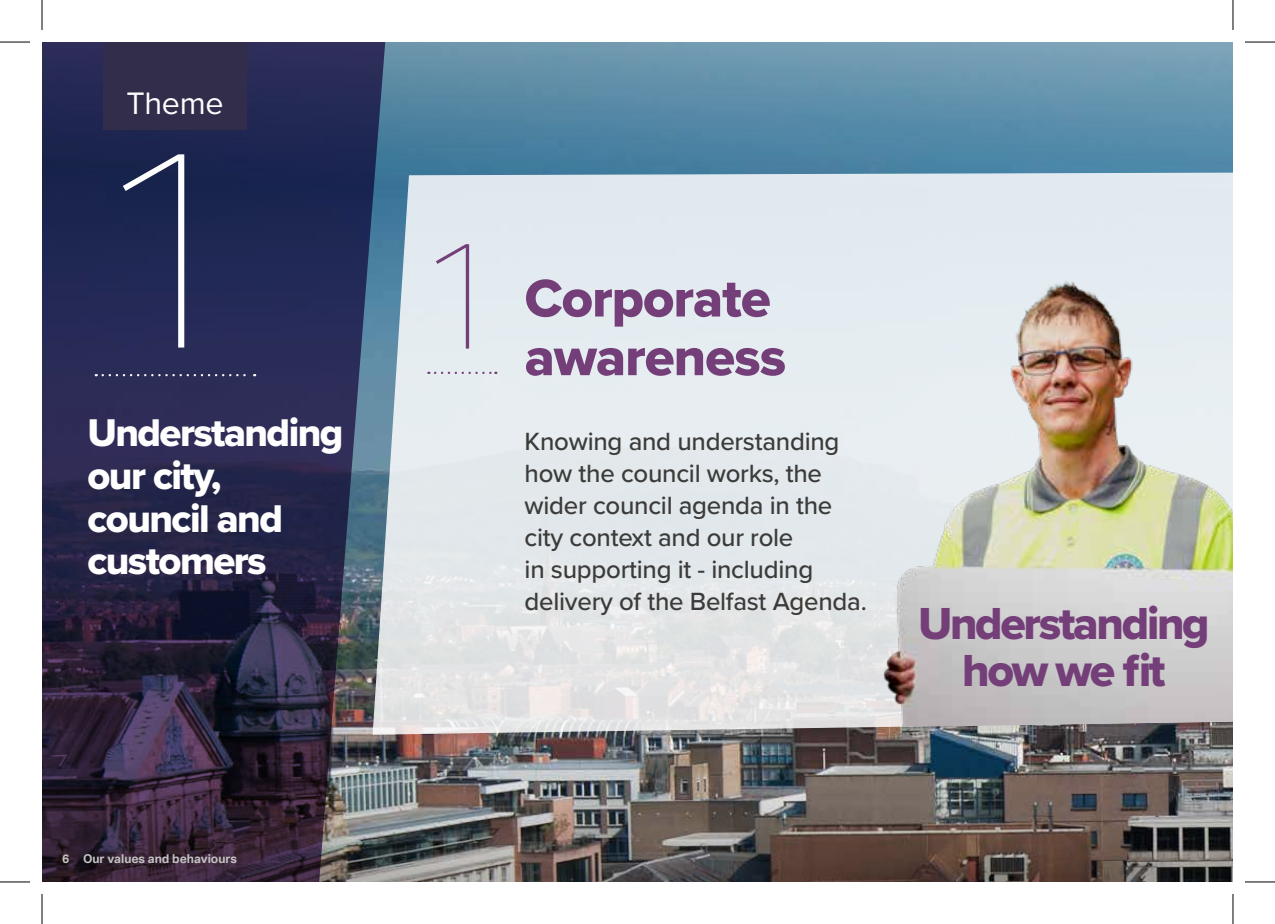
<style>
.page{position:relative;width:1275px;height:924px;background:#fff}
.page>*{position:absolute;margin:0;border:0;box-sizing:border-box;transform-origin:0 0}
.t1{font:279.4px "Aktiv Grotesk Hair";color:#fff}
.t2{font:151px "Aktiv Grotesk Hair";color:#75407a}
.t3{font:55px "Proxima Nova Extrabld";letter-spacing:-.02em;color:#75407a}
.t4{font:46.4px/47.4px "Proxima Nova Extrabld";letter-spacing:-.05em;color:#75407a;text-align:center}
.t5{font:40px/43px "Proxima Nova Extrabld";letter-spacing:-.04em;color:#fff}
.t6{font:32.2px "Proxima Nova";letter-spacing:-.01em;color:#fff}
.t7{font:500 25.8px/32px "Proxima Nova";letter-spacing:-.01em;color:#3c3c3b}
.t8{font:700 12.2px "Aktiv Grotesk";color:#fff}
</style>
<div class="page">
<img style="left:42px;top:42px;width:1191px;height:839px">
<hr style="left:0;top:42px;width:30px;height:1px;background:#000">
<hr style="left:1245px;top:42px;width:30px;height:1px;background:#000">
<hr style="left:0;top:881px;width:30px;height:1px;background:#000">
<hr style="left:1245px;top:881px;width:30px;height:1px;background:#000">
<hr style="left:42px;top:0;width:1px;height:30px;background:#000">
<hr style="left:42px;top:893px;width:1px;height:30px;background:#000">
<hr style="left:1232px;top:0;width:1px;height:30px;background:#000">
<hr style="left:1232px;top:893px;width:1px;height:30px;background:#000">
<p class="t6" style="left:126px;top:79px;width:98px">Theme</p>
<h1 class="t1" style="left:88px;top:94px;width:167px">1</h1>
<h3 class="t5" style="left:87px;top:410px;width:257px">Understanding our city, council and customers</h3>
<p class="t8" style="left:62px;top:851px;width:176px">6 Our values and behaviours</p>
<h2 class="t2" style="left:417px;top:212px;width:91px">1</h2>
<h3 class="t3" style="left:524px;top:257px;width:248px">Corporate</h3>
<h3 class="t3" style="left:524px;top:315px;width:263px">awareness</h3>
<p class="t7" style="left:524px;top:424px;width:344px">Knowing and understanding how the council works, the wider council agenda in the city context and our role<br>in supporting it - including delivery of the Belfast Agenda.</p>
<h3 class="t4" style="left:918px;top:598px;width:293px">Understanding how we fit</h3>
</div>
